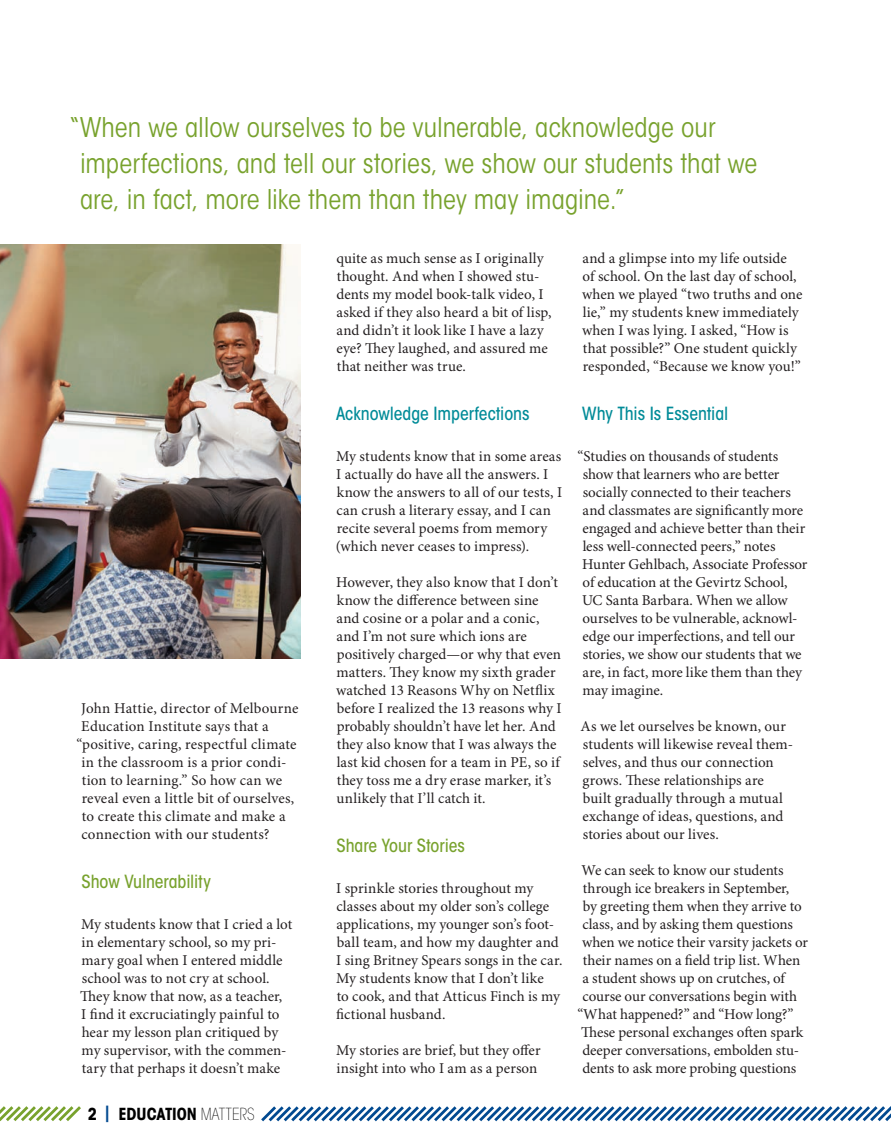
<style>
.page{position:relative;width:891px;height:1148px;background:#fff}
.page>*{position:absolute;margin:0;border:0;box-sizing:border-box;transform-origin:0 0}
.Pulled_Quote{font:condensed 27px/36px "ITC Avant Garde Std";letter-spacing:.005em;color:#78a22d}
.Subhead{font:500 condensed 18px "ITC Avant Garde Std";letter-spacing:-.005em;color:#008b98}
.Subhead-2{font:500 condensed 18px "ITC Avant Garde Std";letter-spacing:-.005em;color:#78a22d}
.t1{font:700 condensed 16.5px "ITC Avant Garde Std";letter-spacing:-.005em;color:#000}
.Body_Text{font:15px/18px "Minion Pro";color:#231f20}
.Body_Text-2{font:15px "Minion Pro";letter-spacing:.02em;color:#231f20}
.s1{color:#014990}
.s2{font-weight:200}
</style>
<div class="page">
<img style="left:0;top:244px;width:300px;height:414px">
<svg style="left:0;top:1106px;width:81px;height:15px"></svg>
<svg style="left:261px;top:1106px;width:630px;height:16px"></svg>
<p class="Pulled_Quote" style="left:80px;top:109px;width:679px;text-indent:-11px">“When we allow ourselves to be vulnerable, acknowledge our imperfections, and tell our stories, we show our students that we are, in fact, more like them than they may imagine.”</p>
<p class="Body_Text" style="left:81px;top:699px;width:219px">John Hattie, director of Melbourne</p>
<p class="Body_Text" style="left:81px;top:717px;width:189px">Education Institute says that a</p>
<p class="Body_Text-2" style="left:76px;top:735px;width:222px">“positive, caring, respectful climate</p>
<p class="Body_Text" style="left:81px;top:753px;width:207px">in the classroom is a prior condi-</p>
<p class="Body_Text-2" style="left:82px;top:771px;width:202px">tion to learning.” So how can we</p>
<p class="Body_Text" style="left:82px;top:789px;width:214px">reveal even a little bit of ourselves,</p>
<p class="Body_Text" style="left:82px;top:807px;width:205px">to create this climate and make a</p>
<p class="Body_Text" style="left:81px;top:825px;width:190px">connection with our students?</p>
<p class="Subhead-2" style="left:82px;top:870px;width:131px">Show Vulnerability</p>
<p class="Body_Text" style="left:80px;top:915px;width:214px">My students know that I cried a lot in elementary school, so my pri&shy;mary goal when I entered middle school was to not cry at school.<br>They know that now, as a teacher,<br>I find it excruciatingly painful to hear my lesson plan critiqued by my supervisor, with the commen&shy;tary that perhaps it doesn’t make</p>
<p class="t1" style="left:88px;top:1103px;width:168px">2 <span class="s1">|</span> EDUCATION <span class="s2">MATTERS</span></p>
<p class="Body_Text" style="left:336px;top:249px;width:217px">quite as much sense as I originally thought. And when I showed stu&shy;dents my model book-talk video, I asked if they also heard a bit of lisp, and didn’t it look like I have a lazy eye? They laughed, and assured me that neither was true.</p>
<p class="Subhead" style="left:336px;top:402px;width:195px">Acknowledge Imperfections</p>
<p class="Body_Text" style="left:336px;top:447px;width:228px">My students know that in some areas I actually do have all the answers. I know the answers to all of our tests, I can crush a literary essay, and I can recite several poems from memory (which never ceases to impress).</p>
<p class="Body_Text" style="left:336px;top:573px;width:227px">However, they also know that I don’t know the difference between sine and cosine or a polar and a conic, and I’m not sure which ions are positively charged—or why that even matters. They know my sixth grader watched 13 Reasons Why on Netflix before I realized the 13 reasons why I probably shouldn’t have let her. And they also know that I was always the last kid chosen for a team in PE, so if they toss me a dry erase marker, it’s unlikely that I’ll catch it.</p>
<p class="Subhead-2" style="left:337px;top:834px;width:130px">Share Your Stories</p>
<p class="Body_Text" style="left:336px;top:879px;width:228px">I sprinkle stories throughout my classes about my older son’s college applications, my younger son’s foot&shy;ball team, and how my daughter and I sing Britney Spears songs in the car.<br>My students know that I don’t like<br>to cook, and that Atticus Finch is my fictional husband.</p>
<p class="Body_Text" style="left:336px;top:1041px;width:206px">My stories are brief, but they offer insight into who I am as a person</p>
<p class="Body_Text" style="left:582px;top:249px;width:222px">and a glimpse into my life outside<br>of school. On the last day of school, when we played “two truths and one lie,” my students knew immediately when I was lying. I asked, “How is that possible?” One student quickly responded, “Because we know you!”</p>
<p class="Subhead" style="left:582px;top:402px;width:148px">Why This Is Essential</p>
<p class="Body_Text" style="left:582px;top:447px;width:227px;text-indent:-5px">“Studies on thousands of students show that learners who are better socially connected to their teachers and classmates are significantly more engaged and achieve better than their less well-connected peers,” notes Hunter Gehlbach, Associate Professor of education at the Gevirtz School, UC Santa Barbara. When we allow ourselves to be vulnerable, acknowl&shy;edge our imperfections, and tell our stories, we show our students that we are, in fact, more like them than they may imagine.</p>
<p class="Body_Text" style="left:581px;top:717px;width:214px">As we let ourselves be known, our students will likewise reveal them&shy;selves, and thus our connection grows. These relationships are built gradually through a mutual exchange of ideas, questions, and stories about our lives.</p>
<p class="Body_Text" style="left:582px;top:861px;width:204px">We can seek to know our students</p>
<p class="Body_Text" style="left:583px;top:879px;width:208px">through ice breakers in September,</p>
<p class="Body_Text" style="left:583px;top:897px;width:220px">by greeting them when they arrive to</p>
<p class="Body_Text" style="left:582px;top:915px;width:212px">class, and by asking them questions</p>
<p class="Body_Text" style="left:582px;top:933px;width:228px">when we notice their varsity jackets or</p>
<p class="Body_Text" style="left:583px;top:951px;width:219px">their names on a field trip list. When</p>
<p class="Body_Text" style="left:583px;top:969px;width:204px">a student shows up on crutches, of</p>
<p class="Body_Text" style="left:582px;top:987px;width:216px">course our conversations begin with</p>
<p class="Body_Text" style="left:577px;top:1005px;width:218px">“What happened?” and “How long?”</p>
<p class="Body_Text" style="left:581px;top:1023px;width:224px">These personal exchanges often spark</p>
<p class="Body_Text" style="left:582px;top:1041px;width:218px">deeper conversations, embolden stu-</p>
<p class="Body_Text" style="left:582px;top:1059px;width:216px">dents to ask more probing questions</p>
</div>
